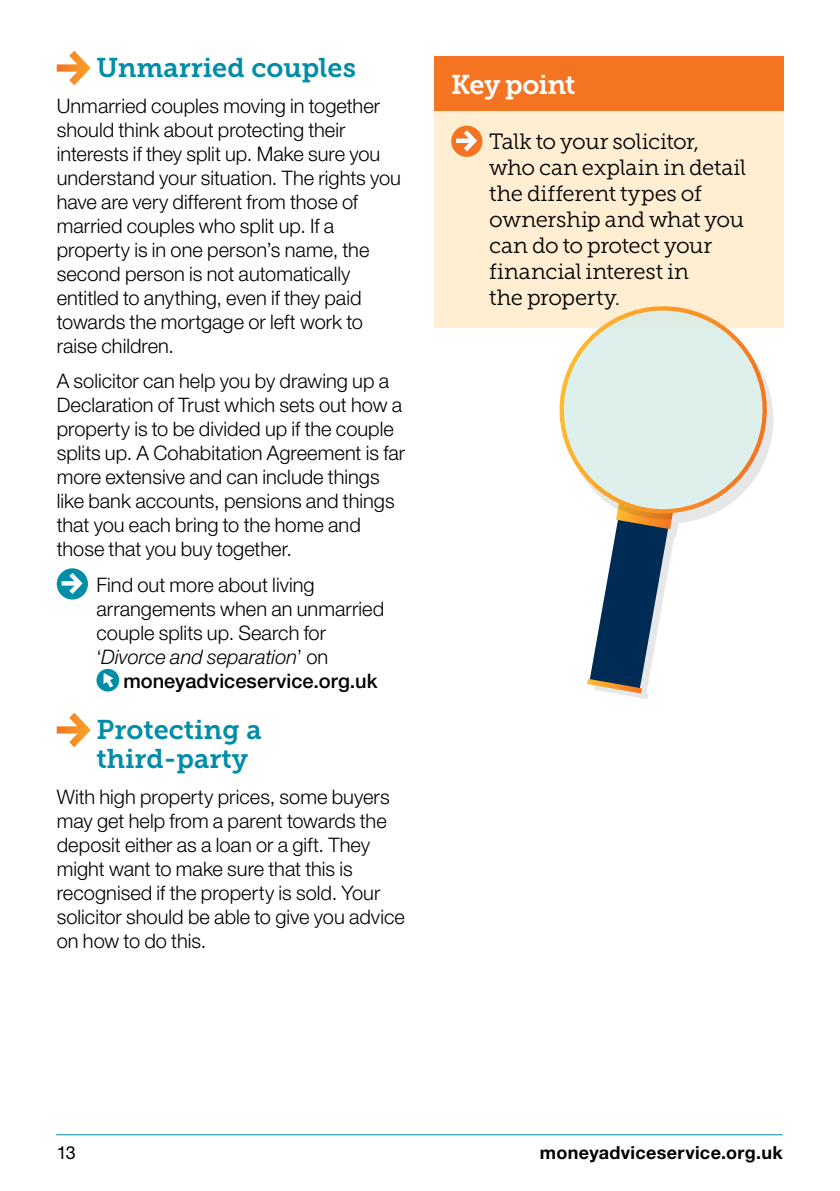
<style>
.page{position:relative;width:840px;height:1191px;background:#fff}
.page>*{position:absolute;margin:0;border:0;box-sizing:border-box;transform-origin:0 0}
.Sub_Head_Museo_Slab{font:27px/29px "Museo Slab 700";color:#008da8}
.Key_Points_title{font:27px "Museo Slab 700";letter-spacing:-.025em;color:#fff}
.Key_points_body{font:22px/26px "Museo Slab 300";letter-spacing:-.015em;color:#000}
.Body_02_Helvetica_Li{font:300 20px/24px "Helvetica Neue LT Std";color:#000}
.Body_02_Helvetica_Li-2{font:500 20px "Helvetica Neue LT Std";color:#000}
.Body_02_Helvetica_Li-3{font:italic 300 20px "Helvetica Neue LT Std";color:#000}
.t1{font:700 18px "Helvetica Neue LT Std";letter-spacing:.02em;color:#000}
.t2{font:18px "Helvetica Neue LT Std";color:#000}
.s1{font-style:normal}
</style>
<div class="page">
<hr style="left:56px;top:1134px;width:726px;height:1px;background:#008da8">
<svg style="left:57px;top:51px;width:34px;height:34px"></svg>
<div style="left:57px;top:568px;width:31px;height:31px;background:#008da8;border-radius:50%"></div>
<svg style="left:62px;top:573px;width:21px;height:21px"></svg>
<div style="left:96px;top:669px;width:23px;height:22px;background:#008da8;border-radius:50%"></div>
<svg style="left:103px;top:673px;width:10px;height:14px"></svg>
<svg style="left:57px;top:712px;width:34px;height:35px"></svg>
<div style="left:434px;top:106px;width:348px;height:221px;background:#ffeed2"></div>
<div style="left:451px;top:126px;width:31px;height:31px;background:#f47421;border-radius:50%"></div>
<svg style="left:456px;top:130px;width:21px;height:21px"></svg>
<div style="left:434px;top:57px;width:348px;height:54px;background:#f47421"></div>
<svg style="left:587px;top:519px;width:111px;height:174px"></svg>
<svg style="left:553px;top:306px;width:219px;height:213px"></svg>
<p class="Sub_Head_Museo_Slab" style="left:96px;top:54px;width:261px">Unmarried couples</p>
<p class="Body_02_Helvetica_Li" style="left:57px;top:93px;width:345px">Unmarried couples moving in together should think about protecting their interests if they split up. Make sure you understand your situation. The rights you have are very different from those of married couples who split up. If a property is in one person’s name, the second person is not automatically entitled to anything, even if they paid towards the mortgage or left work to raise children.</p>
<p class="Body_02_Helvetica_Li" style="left:57px;top:368px;width:350px">A solicitor can help you by drawing up a Declaration of Trust which sets out how a property is to be divided up if the couple splits up. A Cohabitation Agreement is far more extensive and can include things like bank accounts, pensions and things that you each bring to the home and those that you buy together.</p>
<p class="Body_02_Helvetica_Li" style="left:96px;top:572px;width:219px">Find out more about living</p>
<p class="Body_02_Helvetica_Li" style="left:96px;top:596px;width:289px">arrangements when an unmarried</p>
<p class="Body_02_Helvetica_Li" style="left:96px;top:620px;width:231px">couple splits up. Search for</p>
<p class="Body_02_Helvetica_Li-3" style="left:96px;top:644px;width:233px"><span class="s1">‘</span>Divorce and separation<span class="s1">’ on</span></p>
<p class="Body_02_Helvetica_Li-2" style="left:123px;top:668px;width:255px">moneyadviceservice.org.uk</p>
<p class="Sub_Head_Museo_Slab" style="left:96px;top:715px;width:167px">Protecting a third-party</p>
<p class="Body_02_Helvetica_Li" style="left:57px;top:784px;width:349px">With high property prices, some buyers may get help from a parent towards the deposit either as a loan or a gift. They might want to make sure that this is recognised if the property is sold. Your solicitor should be able to give you advice on how to do this.</p>
<p class="Key_Points_title" style="left:451px;top:69px;width:126px">Key point</p>
<p class="Key_points_body" style="left:489px;top:128px;width:258px">Talk to your solicitor, who can explain in detail the different types of ownership and what you can do to protect your financial interest in<br>the property.</p>
<p class="t2" style="left:57px;top:1142px;width:21px">13</p>
<p class="t1" style="left:539px;top:1141px;width:244px">moneyadviceservice.org.uk</p>
</div>
